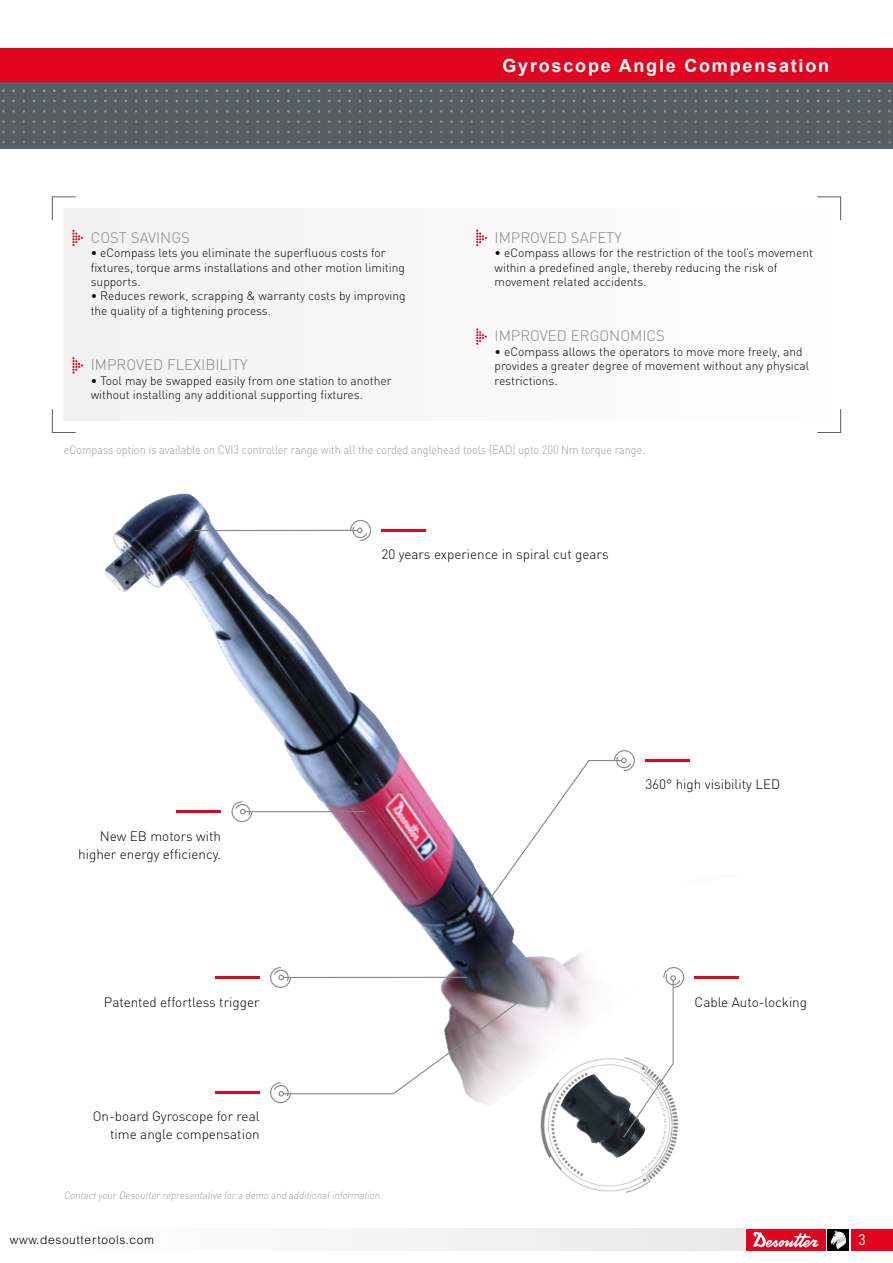
<style>
.page{position:relative;width:893px;height:1263px;background:#fff}
.page>*{position:absolute;margin:0;border:0;box-sizing:border-box;transform-origin:0 0}
.t1{font:700 18px "Arial";letter-spacing:.1em;color:#fff}
.t2{font:300 15px "DIN";color:#878787}
.t3{font:15px "Arial Narrow";color:#fff}
.t4{font:300 13.5px/18px "DIN";color:#000;text-align:right}
.t5{font:300 12px/14.4px "DIN";color:#000}
.t6{font:300 12px "DIN";color:#9d9d9c;scale:.9 1}
.t7{font:300 12px "Arial MT Std";letter-spacing:.05em;color:#000}
.t8{font:italic 300 10.5px "DIN";color:#9d9d9c;scale:.9 1}
</style>
<div class="page">
<div style="left:0;top:49px;width:893px;height:34px;background:#e30520"></div>
<div style="left:850px;top:1229px;width:43px;height:21px;background:#e30520"></div>
<svg style="left:827px;top:1229px;width:1px;height:21px"></svg>
<div style="left:828px;top:1229px;width:21px;height:21px;background:#000"></div>
<div style="left:746px;top:1229px;width:80px;height:21px;background:#e30520"></div>
<svg style="left:753px;top:1231px;width:66px;height:16px"></svg>
<svg style="left:830px;top:1230px;width:16px;height:19px"></svg>
<div style="left:0;top:83px;width:893px;height:66px;background:#575e62"></div>
<div style="left:70px;top:1229px;width:675px;height:21px;background:#f4f4f4"></div>
<div style="left:64px;top:208px;width:765px;height:213px;background:#f8f8f8"></div>
<svg style="left:52px;top:408px;width:24px;height:25px"></svg>
<svg style="left:817px;top:409px;width:24px;height:24px"></svg>
<svg style="left:52px;top:196px;width:24px;height:25px"></svg>
<svg style="left:817px;top:196px;width:24px;height:25px"></svg>
<img style="left:104px;top:494px;width:635px;height:611px">
<img style="left:536px;top:1050px;width:149px;height:149px;border-radius:74px">
<img style="left:560px;top:1074px;width:86px;height:84px">
<svg style="left:72px;top:230px;width:11px;height:16px"></svg>
<svg style="left:476px;top:230px;width:11px;height:16px"></svg>
<svg style="left:476px;top:328px;width:11px;height:17px"></svg>
<svg style="left:72px;top:357px;width:11px;height:17px"></svg>
<hr style="left:645px;top:759px;width:45px;height:2px;background:#e30520">
<hr style="left:215px;top:1091px;width:45px;height:3px;background:#e30520">
<hr style="left:176px;top:811px;width:45px;height:2px;background:#e30520">
<hr style="left:381px;top:529px;width:45px;height:2px;background:#e30520">
<hr style="left:215px;top:977px;width:45px;height:2px;background:#e30520">
<hr style="left:194px;top:530px;width:164px;height:1px;background:#878787">
<hr style="left:283px;top:977px;width:184px;height:1px;background:#878787">
<svg style="left:484px;top:749px;width:151px;height:157px"></svg>
<svg style="left:350px;top:519px;width:22px;height:22px"></svg>
<svg style="left:270px;top:966px;width:22px;height:22px"></svg>
<hr style="left:245px;top:811px;width:120px;height:1px;background:#878787">
<svg style="left:231px;top:801px;width:22px;height:22px"></svg>
<svg style="left:270px;top:996px;width:255px;height:108px"></svg>
<hr style="left:695px;top:977px;width:44px;height:2px;background:#e30520">
<svg style="left:622px;top:966px;width:63px;height:173px"></svg>
<p class="t2" style="left:91px;top:228px;width:101px">COST SAVINGS</p>
<p class="t5" style="left:91px;top:245px;width:316px">• eCompass lets you eliminate the superfluous costs for fixtures, torque arms installations and other motion limiting supports.</p>
<p class="t5" style="left:91px;top:289px;width:316px">• Reduces rework, scrapping &amp; warranty costs by improving the quality of a tightening process.</p>
<p class="t2" style="left:91px;top:356px;width:158px">IMPROVED FLEXIBILITY</p>
<p class="t5" style="left:91px;top:373px;width:302px">• Tool may be swapped easily from one station to another without installing any additional supporting fixtures.</p>
<h1 class="t1" style="left:502px;top:53px;width:328px">Gyroscope Angle Compensation</h1>
<p class="t2" style="left:495px;top:228px;width:129px">IMPROVED SAFETY</p>
<p class="t5" style="left:495px;top:245px;width:320px">• eCompass allows for the restriction of the tool’s movement within a predefined angle, thereby reducing the risk of movement related accidents.</p>
<p class="t2" style="left:495px;top:327px;width:172px">IMPROVED ERGONOMICS</p>
<p class="t5" style="left:495px;top:344px;width:316px">• eCompass allows the operators to move more freely, and provides a greater degree of movement without any physical restrictions.</p>
<p class="t6" style="left:64px;top:442px;width:647px">eCompass option is available on CVI3 controller range with all the corded anglehead tools (EAD) upto 200 Nm torque range.</p>
<p class="t4" style="left:78px;top:827px;width:144px">New EB motors with higher energy efficiency.</p>
<p class="t4" style="left:381px;top:545px;width:229px">20 years experience in spiral cut gears</p>
<p class="t4" style="left:645px;top:775px;width:137px">360° high visibility LED</p>
<p class="t4" style="left:104px;top:993px;width:157px">Patented effortless trigger</p>
<p class="t4" style="left:695px;top:993px;width:114px">Cable Auto-locking</p>
<p class="t4" style="left:93px;top:1107px;width:168px">On-board Gyroscope for real time angle compensation</p>
<p class="t8" style="left:64px;top:1189px;width:358px">ContactyourDesoutterrepresentative fora demo and additionalinformation.</p>
<p class="t7" style="left:10px;top:1233px;width:146px">www.desouttertools.com</p>
<p class="t3" style="left:859px;top:1228px;width:8px">3</p>
</div>
